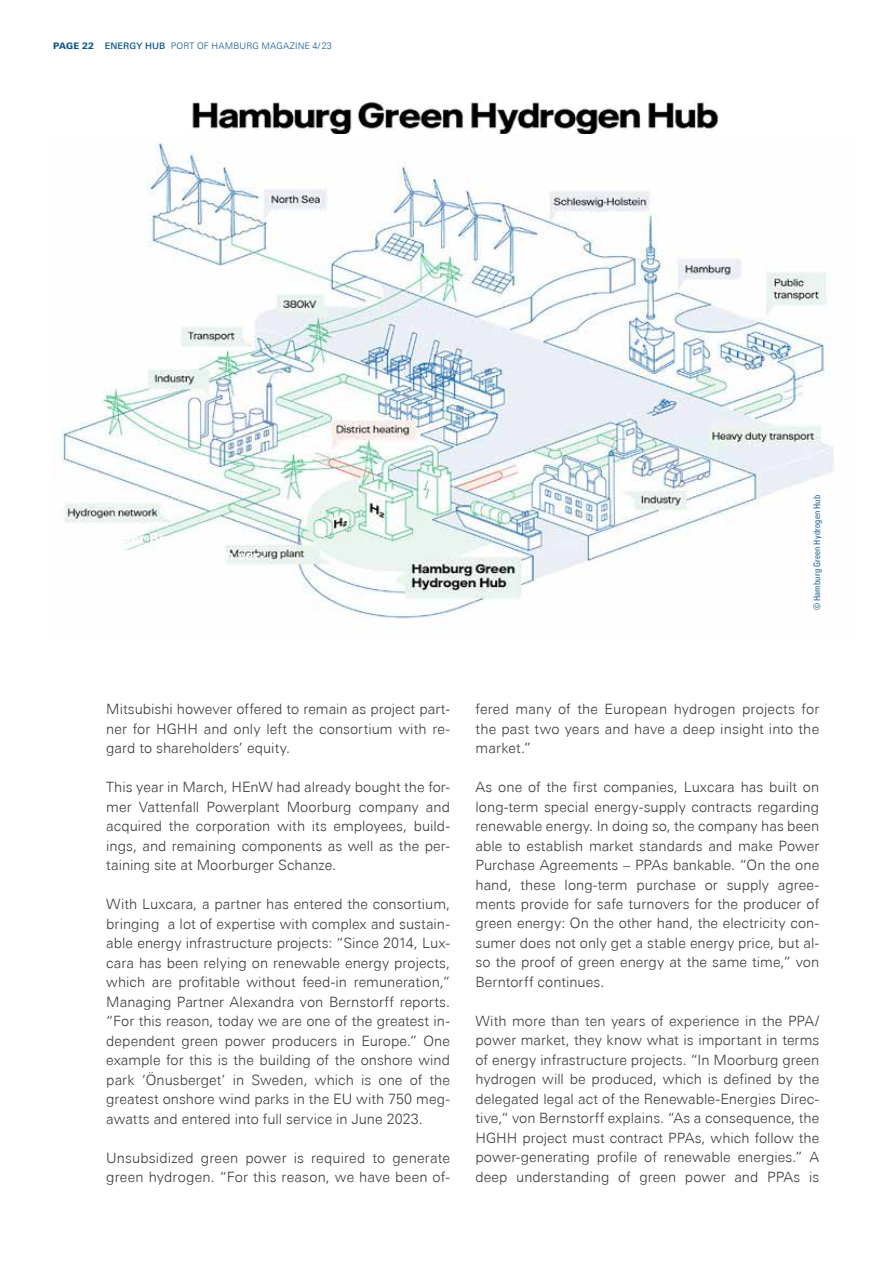
<style>
.page{position:relative;width:893px;height:1263px;background:#fff}
.page>*{position:absolute;margin:0;border:0;box-sizing:border-box;transform-origin:0 0}
.t1{font:300 14.25px/19.5px "Univers Next Pro";letter-spacing:.005em;color:#3a3a39;text-align:justify}
.t2{font:300 9px "Univers Next Pro";letter-spacing:.02em;color:#0a5589}
.t3{font:condensed 9px "Univers Next Pro";letter-spacing:.025em;color:#0a5589}
.s1{font-weight:800}
.s2{font-weight:500}
</style>
<div class="page">
<img style="left:60px;top:143px;width:773px;height:476px">
<img style="left:192px;top:102px;width:527px;height:32px">
<p class="t2" style="left:53px;top:41px;width:280px"><span class="s1">PAGE 22</span> <span class="s2">ENERGY HUB</span> PORT OF HAMBURG MAGAZINE 4/23</p>
<p class="t3" style="left:812px;top:610px;width:117px;rotate:-90deg">© Hamburg Green Hydrogen Hub</p>
<p class="t1" style="left:106px;top:699px;width:345px">Mitsubishi however offered to remain as project part&shy;ner for HGHH and only left the consortium with re&shy;gard to shareholders’ equity.</p>
<p class="t1" style="left:106px;top:777px;width:345px">This year in March, HEnW had already bought the for&shy;mer Vattenfall Powerplant Moorburg company and acquired the corporation with its employees, build&shy;ings, and remaining components as well as the per&shy;taining site at Moorburger Schanze.</p>
<p class="t1" style="left:106px;top:894px;width:345px">With Luxcara, a partner has entered the consortium, bringing a lot of expertise with complex and sustain&shy;able energy infrastructure projects: “Since 2014, Lux&shy;cara has been relying on renewable energy projects, which are profitable without feed-in remuneration,” Managing Partner Alexandra von Bernstorff reports. “For this reason, today we are one of the greatest in&shy;dependent green power producers in Europe.” One example for this is the building of the onshore wind park ‘Önusberget’ in Sweden, which is one of the greatest onshore wind parks in the EU with 750 meg&shy;awatts and entered into full service in June 2023.</p>
<p class="t1" style="left:106px;top:1148px;width:345px">Unsubsidized green power is required to generate green hydrogen. “For this reason, we have been of-</p>
<p class="t1" style="left:476px;top:699px;width:345px">fered many of the European hydrogen projects for the past two years and have a deep insight into the market.”</p>
<p class="t1" style="left:476px;top:777px;width:345px">As one of the first companies, Luxcara has built on long-term special energy-supply contracts regarding renewable energy. In doing so, the company has been able to establish market standards and make Power Purchase Agreements – PPAs bankable. “On the one hand, these long-term purchase or supply agree&shy;ments provide for safe turnovers for the producer of green energy: On the other hand, the electricity con&shy;sumer does not only get a stable energy price, but al&shy;so the proof of green energy at the same time,” von Berntorff continues.</p>
<p class="t1" style="left:476px;top:1011px;width:345px">With more than ten years of experience in the PPA/ power market, they know what is important in terms of energy infrastructure projects. “In Moorburg green hydrogen will be produced, which is defined by the delegated legal act of the Renewable-Energies Direc&shy;tive,“ von Bernstorff explains. “As a consequence, the HGHH project must contract PPAs, which follow the power-generating profile of renewable energies.” A deep understanding of green power and PPAs is</p>
</div>
